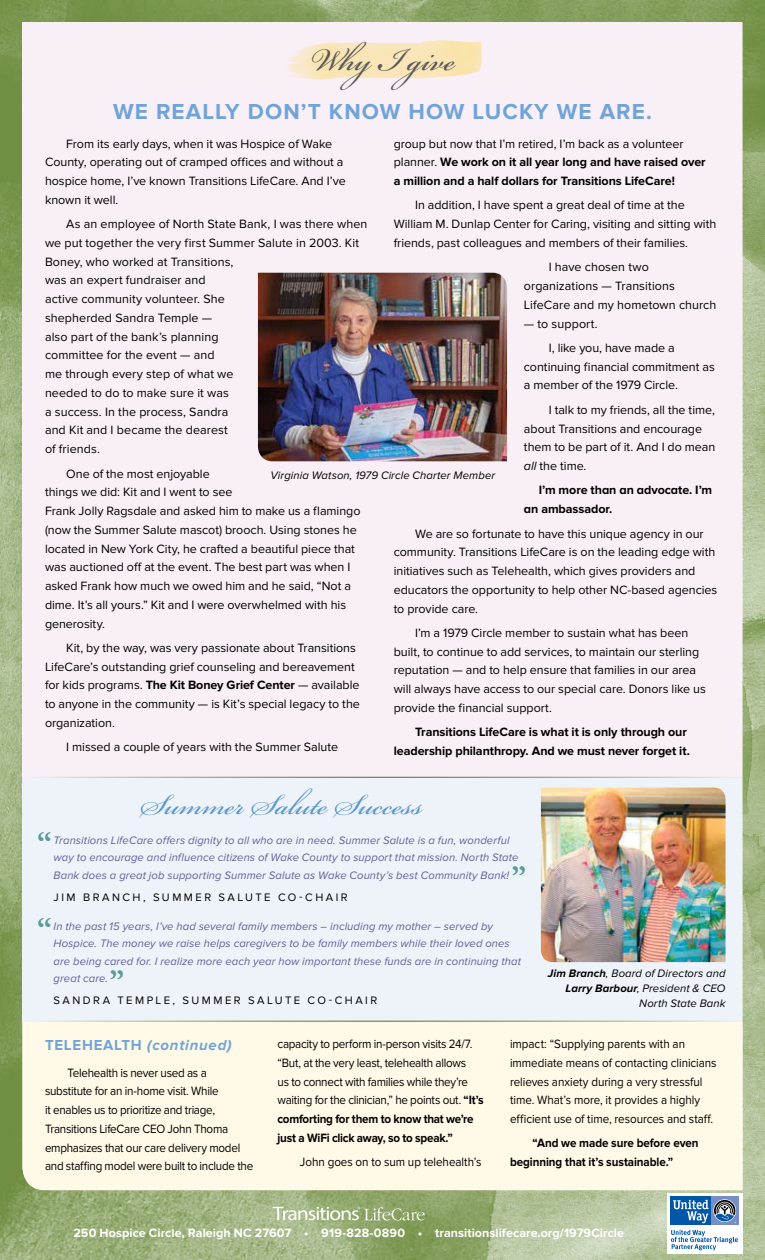
<style>
.page{position:relative;width:765px;height:1260px;background:#fff}
.page>*{position:absolute;margin:0;border:0;box-sizing:border-box;transform-origin:0 0}
.t1{font:49.62px "Bickham Script MM 400";color:#58595b}
.t2{font:45px "Bickham Script MM 400";color:#5b99ca}
.t3{font:700 31.25px "Adobe Garamond";color:#5b9b98}
.t4{font:700 22.5px "Proxima Nova";letter-spacing:.05em;color:#70a4d8}
.t5{font:italic 700 15px "Proxima Nova";letter-spacing:.05em;color:#70a4d8}
.t6{font:12.5px/18.8px "Proxima Nova";letter-spacing:-.005em;color:#000}
.t7{font:12.5px/18.8px "Proxima Nova";letter-spacing:-.005em;color:#000;scale:.93 1}
.t8{font:700 12.5px/18.8px "Proxima Nova";letter-spacing:-.005em;color:#000}
.t9{font:12.5px/18.8px "Proxima Nova";letter-spacing:-.025em;color:#000;scale:.93 1}
.t10{font:700 12.5px "Proxima Nova";letter-spacing:.005em;color:#fff}
.t11{font:700 12.5px/18.8px "Proxima Nova";letter-spacing:-.005em;color:#000;scale:.93 1}
.t12{font:italic 11.25px/17.5px "Proxima Nova";letter-spacing:.005em;color:#63619a}
.t13{font:italic 11.25px/15px "Proxima Nova";letter-spacing:.01em;color:#000;text-align:right}
.t14{font:11.25px "Proxima Nova";letter-spacing:.22em;color:#000}
.s1{font-family:"Bickham Script MM Alt I 400"}
.s2{font-weight:700}
.s3{font-weight:400}
.s4{font-style:italic}
.s5{font-style:normal}
</style>
<div class="page">
<img style="left:0;top:0;width:765px;height:1260px">
<div style="left:22px;top:777px;width:720px;height:244px;background:#eef3fa"></div>
<div style="left:22px;top:22px;width:720px;height:756px;background:#f9eff6"></div>
<div style="left:22px;top:1022px;width:720px;height:168px;background:#fffae7"></div>
<div style="left:667px;top:1193px;width:75px;height:61px;background:#fff"></div>
<div style="left:711px;top:1197px;width:27px;height:28px;background:#788ec7"></div>
<div style="left:671px;top:1197px;width:40px;height:28px;background:#0056a7"></div>
<svg style="left:673px;top:1200px;width:63px;height:23px"></svg>
<svg style="left:671px;top:1230px;width:67px;height:21px"></svg>
<svg style="left:273px;top:1207px;width:152px;height:14px"></svg>
<hr style="left:23px;top:777px;width:720px;height:1px;background:#708e41">
<hr style="left:23px;top:1021px;width:720px;height:1px;background:#708e41">
<img style="left:258px;top:273px;width:249px;height:188px">
<img style="left:287px;top:40px;width:195px;height:40px">
<img style="left:541px;top:788px;width:185px;height:174px">
<h1 class="t1" style="left:310px;top:33px;width:147px">Wh<span class="s1">y</span> I give</h1>
<h3 class="t4" style="left:113px;top:99px;width:540px">WE REALLY DON’T KNOW HOW LUCKY WE ARE.</h3>
<p class="t6" style="left:45px;top:134px;width:302px;text-indent:21px">From its early days, when it was Hospice of Wake County, operating out of cramped offices and without a hospice home, I’ve known Transitions LifeCare. And I’ve known it well.</p>
<p class="t6" style="left:45px;top:215px;width:324px;text-indent:21px">As an employee of North State Bank, I was there when we put together the very first Summer Salute in 2003. Kit<br>Boney, who worked at Transitions,<br>was an expert fundraiser and<br>active community volunteer. She<br>shepherded Sandra Temple —<br>also part of the bank’s planning<br>committee for the event — and<br>me through every step of what we<br>needed to do to make sure it was<br>a success. In the process, Sandra<br>and Kit and I became the dearest<br>of friends.</p>
<p class="t6" style="left:45px;top:464px;width:317px;text-indent:21px">One of the most enjoyable<br>things we did: Kit and I went to see<br>Frank Jolly Ragsdale and asked him to make us a flamingo (now the Summer Salute mascot) brooch. Using stones he located in New York City, he crafted a beautiful piece that was auctioned off at the event. The best part was when I asked Frank how much we owed him and he said, “Not a dime. It’s all yours.” Kit and I were overwhelmed with his generosity.</p>
<p class="t6" style="left:45px;top:639px;width:316px;text-indent:21px">Kit, by the way, was very passionate about Transitions LifeCare’s outstanding grief counseling and bereavement for kids programs. <span class="s2">The Kit Boney Grief Center</span> — available to anyone in the community — is Kit’s special legacy to the organization.</p>
<p class="t6" style="left:66px;top:738px;width:273px">I missed a couple of years with the Summer Salute</p>
<p class="t8" style="left:394px;top:134px;width:313px"><span class="s3">group but now that I’m retired, I’m back as a volunteer planner.</span> We work on it all year long and have raised over a million and a half dollars for Transitions LifeCare!</p>
<p class="t6" style="left:394px;top:196px;width:324px;text-indent:21px">In addition, I have spent a great deal of time at the<br>William M. Dunlap Center for Caring, visiting and sitting with friends, past colleagues and members of their families.</p>
<p class="t6" style="left:524px;top:258px;width:194px;text-indent:25px">I have chosen two organizations — Transitions<br>LifeCare and my hometown church</p>
<p class="t6" style="left:549px;top:311px;width:128px;line-height:24.4px;text-indent:-25px">— to support.<br>I, like you, have made a</p>
<p class="t6" style="left:524px;top:357px;width:192px">continuing financial commitment as a member of the 1979 Circle.</p>
<p class="t6" style="left:524px;top:400px;width:193px;text-indent:25px">I talk to my friends, all the time, about Transitions and encourage them to be part of it. And I do mean <span class="s4">all</span> the time.</p>
<p class="t8" style="left:524px;top:481px;width:190px;text-indent:15px">I’m more than an advocate. I’m an ambassador.</p>
<p class="t6" style="left:394px;top:524px;width:325px;text-indent:21px">We are so fortunate to have this unique agency in our community. Transitions LifeCare is on the leading edge with initiatives such as Telehealth, which gives providers and educators the opportunity to help other NC-based agencies to provide care.</p>
<p class="t6" style="left:394px;top:624px;width:314px;text-indent:21px">I’m a 1979 Circle member to sustain what has been built, to continue to add services, to maintain our sterling reputation — and to help ensure that families in our area will always have access to our special care. Donors like us provide the financial support.</p>
<p class="t8" style="left:394px;top:723px;width:298px;text-align:right">Transitions LifeCare is what it is only through our leadership philanthropy. And we must never forget it.</p>
<h2 class="t2" style="left:141px;top:780px;width:284px">Summer Salute Success</h2>
<p class="t12" style="left:54px;top:831px;width:466px">Transitions LifeCare offers dignity to all who are in need. Summer Salute is a fun, wonderful way to encourage and influence citizens of Wake County to support that mission. North State<br>Bank does a great job supporting Summer Salute as Wake County’s best Community Bank!</p>
<p class="t14" style="left:54px;top:891px;width:296px">JIM BRANCH, SUMMER SALUTE CO-CHAIR</p>
<p class="t12" style="left:54px;top:917px;width:469px">In the past 15 years, I’ve had several family members – including my mother – served by Hospice. The money we raise helps caregivers to be family members while their loved ones are being cared for. I realize more each year how important these funds are in continuing that great care.</p>
<p class="t14" style="left:54px;top:994px;width:325px">SANDRA TEMPLE, SUMMER SALUTE CO-CHAIR</p>
<p class="t13" style="left:270px;top:468px;width:226px">Virginia Watson, 1979 Circle Charter Member</p>
<h3 class="t3" style="left:37px;top:827px;width:16px">“</h3>
<h3 class="t3" style="left:511px;top:861px;width:16px">”</h3>
<h3 class="t3" style="left:37px;top:913px;width:16px">“</h3>
<p class="t13" style="left:548px;top:966px;width:179px"><span class="s2">Jim Branch</span>, Board of Directors and<br><span class="s2">Larry Barbour</span>, President &amp; CEO<br>North State Bank</p>
<h3 class="t3" style="left:110px;top:965px;width:16px">”</h3>
<p class="t5" style="left:45px;top:1037px;width:188px"><span class="s5">TELEHEALTH</span> (continued)</p>
<p class="t7" style="left:45px;top:1063px;width:225px;text-indent:22px">Telehealth is never used as a substitute for an in-home visit. While<br>it enables us to prioritize and triage, Transitions LifeCare CEO John Thoma emphasizes that our care delivery model and staffing model were built to include the</p>
<p class="t9" style="left:278px;top:1035px;width:223px">capacity to perform in-person visits 24/7. “But, at the very least, telehealth allows<br>us to connect with families while they’re waiting for the clinician,” he points out. <span class="s2">“It’s comforting for them to know that we’re just a WiFi click away, so to speak.”</span></p>
<p class="t7" style="left:300px;top:1153px;width:197px">John goes on to sum up telehealth’s</p>
<p class="t7" style="left:510px;top:1035px;width:224px">impact: “Supplying parents with an immediate means of contacting clinicians relieves anxiety during a very stressful time. What’s more, it provides a highly efficient use of time, resources and staff.</p>
<p class="t11" style="left:510px;top:1134px;width:204px;text-indent:22px">“And we made sure before even beginning that it’s sustainable.”</p>
<p class="t10" style="left:73px;top:1226px;width:552px">250 Hospice Circle, Raleigh NC 27607 • 919-828-0890 • transitionslifecare.org/1979Circle</p>
</div>
